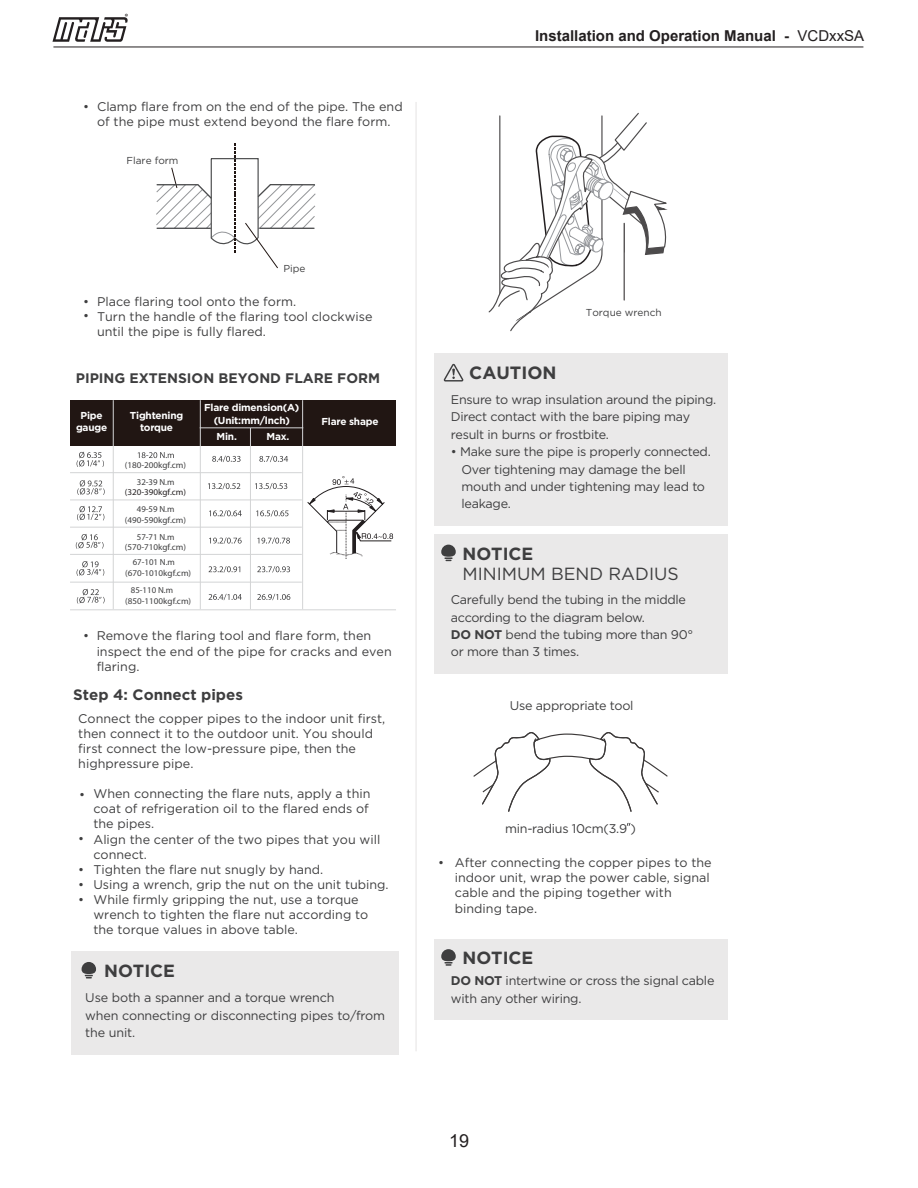
<style>
.page{position:relative;width:918px;height:1188px;background:#fff}
.page>*{position:absolute;margin:0;border:0;box-sizing:border-box;transform-origin:0 0}
.t1{font:18px "Arial";color:#231f20}
.t2{font:700 17.85px "Gotham";color:#3e3e3f}
.t3{font:700 17.55px "Gotham";color:#3e3e3f}
.t4{font:17.55px "Gotham";color:#3e3e3f}
.t5{font:700 15.15px "Gotham";color:#3e3e3f}
.t6{font:700 15px "Arial";color:#231f20}
.t7{font:700 13.8px "Gotham";color:#3e3e3f}
.t8{font:12.6px/15.1px "Gotham";color:#3e3e3f}
.t9{font:12.6px/17.4px "Gotham";letter-spacing:-.02em;color:#3e3e3f}
.t10{font:700 10.05px/12.3px "Gotham";letter-spacing:-.02em;color:#fff;text-align:center}
.t11{font:10.05px "Gotham";color:#3e3e3f}
.t12{font:8.85px "Myriad Pro";color:#3e3e3f;scale:1.04 1}
.t13{font:8.85px "Myriad Pro";color:#3e3e3f}
.t14{font:8.85px "Myriad Pro";color:#231f20;scale:1.04 1}
.s1{font-weight:400}
.s2{font-weight:700}
</style>
<div class="page">
<hr style="left:53px;top:47px;width:810px;height:1px;background:#231f20">
<svg style="left:52px;top:14px;width:76px;height:28px"></svg>
<div style="left:434px;top:534px;width:293px;height:140px;background:#eae9e9"></div>
<svg style="left:441px;top:545px;width:15px;height:16px"></svg>
<hr style="left:70px;top:609px;width:326px;height:1px;background:#d3d4d5">
<div style="left:70px;top:400px;width:326px;height:45px;background:#211613"></div>
<hr style="left:70px;top:472px;width:232px;height:1px;background:#d3d4d5">
<hr style="left:70px;top:499px;width:232px;height:1px;background:#d3d4d5">
<hr style="left:70px;top:527px;width:232px;height:1px;background:#d3d4d5">
<hr style="left:70px;top:554px;width:232px;height:1px;background:#d3d4d5">
<hr style="left:70px;top:582px;width:232px;height:1px;background:#d3d4d5">
<hr style="left:200px;top:427px;width:50px;height:1px;background:#d3d4d5">
<hr style="left:250px;top:427px;width:53px;height:1px;background:#d3d4d5">
<svg style="left:307px;top:476px;width:86px;height:83px"></svg>
<svg style="left:77px;top:452px;width:27px;height:15px"></svg>
<svg style="left:77px;top:480px;width:28px;height:15px"></svg>
<svg style="left:77px;top:506px;width:27px;height:14px"></svg>
<svg style="left:77px;top:561px;width:27px;height:15px"></svg>
<svg style="left:77px;top:589px;width:28px;height:15px"></svg>
<svg style="left:209px;top:566px;width:31px;height:7px"></svg>
<svg style="left:257px;top:566px;width:33px;height:7px"></svg>
<svg style="left:209px;top:594px;width:33px;height:6px"></svg>
<svg style="left:257px;top:594px;width:33px;height:6px"></svg>
<svg style="left:138px;top:452px;width:36px;height:6px"></svg>
<svg style="left:212px;top:456px;width:29px;height:6px"></svg>
<svg style="left:259px;top:456px;width:29px;height:6px"></svg>
<svg style="left:208px;top:483px;width:32px;height:6px"></svg>
<svg style="left:255px;top:483px;width:32px;height:6px"></svg>
<svg style="left:209px;top:510px;width:33px;height:7px"></svg>
<svg style="left:256px;top:510px;width:33px;height:7px"></svg>
<svg style="left:209px;top:537px;width:33px;height:7px"></svg>
<svg style="left:257px;top:537px;width:33px;height:7px"></svg>
<svg style="left:76px;top:534px;width:28px;height:15px"></svg>
<hr style="left:302px;top:400px;width:1px;height:209px;background:#d3d4d5">
<hr style="left:113px;top:400px;width:1px;height:209px;background:#d3d4d5">
<hr style="left:200px;top:400px;width:1px;height:209px;background:#d3d4d5">
<hr style="left:250px;top:428px;width:1px;height:181px;background:#d3d4d5">
<hr style="left:415px;top:102px;width:2px;height:949px;background:#eae9e9">
<div style="left:434px;top:353px;width:293px;height:173px;background:#eae9e9"></div>
<svg style="left:444px;top:364px;width:19px;height:18px"></svg>
<svg style="left:156px;top:143px;width:160px;height:126px"></svg>
<hr style="left:157px;top:228px;width:54px;height:1px;background:#4b4c4d">
<svg style="left:488px;top:112px;width:180px;height:220px"></svg>
<div style="left:71px;top:952px;width:328px;height:103px;background:#eae9e9"></div>
<svg style="left:82px;top:962px;width:14px;height:16px"></svg>
<div style="left:434px;top:939px;width:293px;height:81px;background:#eae9e9"></div>
<svg style="left:441px;top:949px;width:15px;height:17px"></svg>
<svg style="left:473px;top:732px;width:195px;height:94px"></svg>
<p class="t8" style="left:83px;top:99px;width:8px">•</p>
<p class="t8" style="left:97px;top:99px;width:307px">Clamp flare from on the end of the pipe. The end of the pipe must extend beyond the flare form.</p>
<p class="t11" style="left:127px;top:155px;width:53px">Flare form</p>
<p class="t6" style="left:535px;top:26px;width:331px">Installation and Operation Manual - <span class="s1">VCDxxSA</span></p>
<p class="t8" style="left:83px;top:294px;width:8px">•</p>
<p class="t8" style="left:83px;top:308px;width:8px">•</p>
<p class="t11" style="left:284px;top:263px;width:24px">Pipe</p>
<p class="t8" style="left:97px;top:294px;width:277px">Place flaring tool onto the form.<br>Turn the handle of the flaring tool clockwise until the pipe is fully flared.</p>
<p class="t7" style="left:76px;top:370px;width:306px">PIPING EXTENSION BEYOND FLARE FORM</p>
<p class="t10" style="left:76px;top:409px;width:33px">Pipe gauge</p>
<p class="t10" style="left:130px;top:409px;width:55px">Tightening torque</p>
<p class="t12" style="left:125px;top:460px;width:61px">(180-200kgf.cm)</p>
<p class="t14" style="left:125px;top:487px;width:61px">(320-390kgf.cm)</p>
<p class="t12" style="left:125px;top:514px;width:61px">(490-590kgf.cm)</p>
<p class="t12" style="left:125px;top:541px;width:61px">(570-710kgf.cm)</p>
<p class="t12" style="left:125px;top:568px;width:65px">(670-1010kgf.cm)</p>
<p class="t12" style="left:125px;top:595px;width:65px">(850-1100kgf.cm)</p>
<p class="t13" style="left:137px;top:477px;width:39px">32-39 N.m</p>
<p class="t13" style="left:137px;top:504px;width:39px">49-59 N.m</p>
<p class="t13" style="left:137px;top:531px;width:39px">57-71 N.m</p>
<p class="t13" style="left:133px;top:557px;width:44px">67-101 N.m</p>
<p class="t13" style="left:131px;top:585px;width:44px">85-110 N.m</p>
<p class="t10" style="left:204px;top:401px;width:97px">Flare dimension(A) (Unit:mm/lnch)</p>
<p class="t10" style="left:217px;top:430px;width:22px">Min.</p>
<p class="t10" style="left:267px;top:430px;width:24px">Max.</p>
<p class="t10" style="left:321px;top:415px;width:59px">Flare shape</p>
<p class="t8" style="left:83px;top:628px;width:8px">•</p>
<p class="t8" style="left:97px;top:628px;width:297px">Remove the flaring tool and flare form, then inspect the end of the pipe for cracks and even flaring.</p>
<p class="t5" style="left:73px;top:686px;width:171px">Step 4: Connect pipes</p>
<p class="t8" style="left:78px;top:711px;width:308px">Connect the copper pipes to the indoor unit first, then connect it to the outdoor unit. You should first connect the low-pressure pipe, then the highpressure pipe.</p>
<p class="t8" style="left:93px;top:786px;width:297px">When connecting the flare nuts, apply a thin coat of refrigeration oil to the flared ends of the pipes.<br>Align the center of the two pipes that you will connect.<br>Tighten the flare nut snugly by hand.<br>Using a wrench, grip the nut on the unit tubing.<br>While firmly gripping the nut, use a torque wrench to tighten the flare nut according to the torque values in above table.</p>
<p class="t8" style="left:79px;top:787px;width:8px">•</p>
<p class="t8" style="left:78px;top:831px;width:8px">•</p>
<p class="t8" style="left:78px;top:861px;width:8px;text-align:justify">• • •</p>
<h3 class="t3" style="left:104px;top:961px;width:73px">NOTICE</h3>
<p class="t8" style="left:85px;top:989px;width:301px;line-height:17.4px">Use both a spanner and a torque wrench<br>when connecting or disconnecting pipes to/from the unit.</p>
<p class="t11" style="left:586px;top:307px;width:77px">Torque wrench</p>
<h2 class="t2" style="left:469px;top:363px;width:89px">CAUTION</h2>
<p class="t9" style="left:451px;top:391px;width:267px">Ensure to wrap insulation around the piping.<br>Direct contact with the bare piping may result in burns or frostbite.</p>
<p class="t9" style="left:461px;top:443px;width:251px;text-indent:-11px">• Make sure the pipe is properly connected.<br>Over tightening may damage the bell mouth and under tightening may lead to leakage.</p>
<h3 class="t3" style="left:462px;top:543px;width:73px">NOTICE</h3>
<h3 class="t4" style="left:462px;top:564px;width:218px">MINIMUM BEND RADIUS</h3>
<p class="t9" style="left:451px;top:591px;width:244px">Carefully bend the tubing in the middle according to the diagram below.<br><span class="s2">DO NOT</span> bend the tubing more than 90° or more than 3 times.</p>
<p class="t9" style="left:510px;top:697px;width:125px">Use appropriate tool</p>
<p class="t8" style="left:438px;top:855px;width:8px">•</p>
<p class="t9" style="left:505px;top:820px;width:132px">min-radius 10cm(3.9 )</p>
<p class="t8" style="left:455px;top:855px;width:258px">After connecting the copper pipes to the indoor unit, wrap the power cable, signal cable and the piping together with binding tape.</p>
<h3 class="t3" style="left:462px;top:948px;width:73px">NOTICE</h3>
<p class="t9" style="left:451px;top:972px;width:265px"><span class="s2">DO NOT</span> intertwine or cross the signal cable with any other wiring.</p>
<h1 class="t1" style="left:449px;top:1128px;width:22px">19</h1>
</div>
